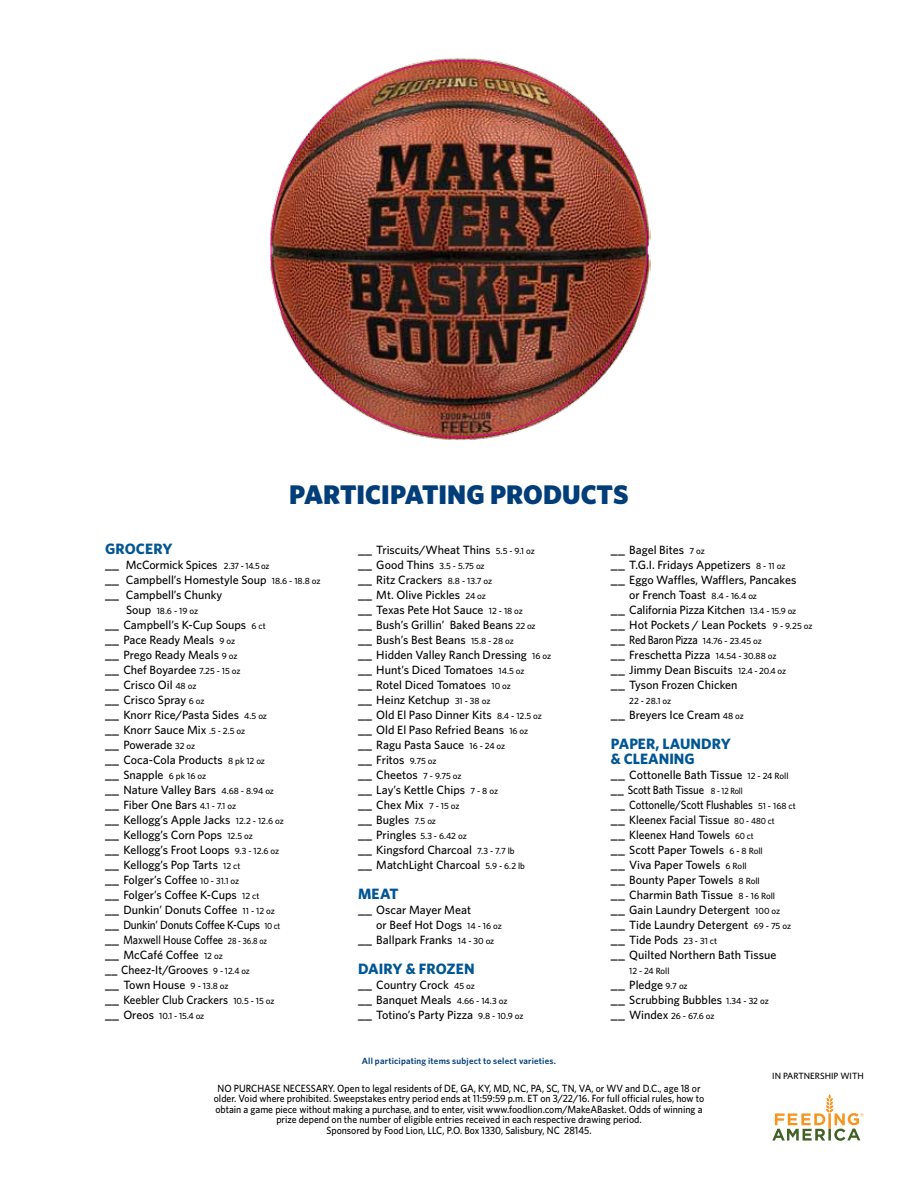
<style>
.page{position:relative;width:918px;height:1188px;background:#fff}
.page>*{position:absolute;margin:0;border:0;box-sizing:border-box;transform-origin:0 0}
.t1{font:900 27px "Whitney";color:#003d79}
.t2{font:700 15px/15px "Whitney";letter-spacing:.005em;color:#005695}
.t3{font:500 12px/15px "Whitney";color:#000}
.t4{font:500 12px "Whitney";letter-spacing:-.025em;color:#000;scale:.9 1}
.t5{font:500 10.5px/10.5px "Whitney";color:#000;text-align:center;scale:.93 1}
.t6{font:500 9px "Whitney";color:#000}
.t7{font:600 9px "Whitney";letter-spacing:.02em;color:#003d79}
.s1{font-size:15px}
.s2{font-size:9px}
.s3{font-size:12px}
</style>
<div class="page">
<img style="left:270px;top:58px;width:381px;height:382px">
<svg style="left:772px;top:1094px;width:91px;height:47px"></svg>
<h1 class="t1" style="left:289px;top:476px;width:341px">PARTICIPATING PRODUCTS</h1>
<p class="t2" style="left:105px;top:541px;width:69px">GROCERY</p>
<p class="t3" style="left:105px;top:557px;width:217px"><span class="s1">__</span> McCormick Spices <span class="s2">2.37 - 14.5 oz<br></span><span class="s1">__</span> Campbell’s Homestyle Soup <span class="s2">18.6 - 18.8 oz </span><span class="s1">__</span> Campbell’s Chunky</p>
<p class="t6" style="left:126px;top:605px;width:73px"><span class="s3">Soup</span> 18.6 - 19 oz</p>
<p class="t3" style="left:105px;top:617px;width:180px"><span class="s1">__</span> Campbell’s K-Cup Soups <span class="s2">6 ct<br></span><span class="s1">__</span> Pace Ready Meals <span class="s2">9 oz<br></span><span class="s1">__</span> Prego Ready Meals <span class="s2">9 oz<br></span><span class="s1">__</span> Chef Boyardee <span class="s2">7.25 - 15 oz<br></span><span class="s1">__</span> Crisco Oil <span class="s2">48 oz<br></span><span class="s1">__</span> Crisco Spray <span class="s2">6 oz<br></span><span class="s1">__</span> Knorr Rice/Pasta Sides <span class="s2">4.5 oz </span><span class="s1">__</span> Knorr Sauce Mix <span class="s2">.5 - 2.5 oz<br></span><span class="s1">__</span> Powerade <span class="s2">32 oz<br></span><span class="s1">__</span> Coca-Cola Products <span class="s2">8 pk 12 oz<br></span><span class="s1">__</span> Snapple <span class="s2">6 pk 16 oz<br></span><span class="s1">__</span> Nature Valley Bars <span class="s2">4.68 - 8.94 oz </span><span class="s1">__</span> Fiber One Bars <span class="s2">4.1 - 7.1 oz<br></span><span class="s1">__</span> Kellogg’s Apple Jacks <span class="s2">12.2 - 12.6 oz </span><span class="s1">__</span> Kellogg’s Corn Pops <span class="s2">12.5 oz<br></span><span class="s1">__</span> Kellogg’s Froot Loops <span class="s2">9.3 - 12.6 oz </span><span class="s1">__</span> Kellogg’s Pop Tarts <span class="s2">12 ct<br></span><span class="s1">__</span> Folger’s Coffee <span class="s2">10 - 31.1 oz<br></span><span class="s1">__</span> Folger’s Coffee K-Cups <span class="s2">12 ct<br></span><span class="s1">__</span> Dunkin’ Donuts Coffee <span class="s2">11 - 12 oz </span><span class="s1">__</span> Dunkin’ Donuts Coffee K-Cups <span class="s2">10 ct </span><span class="s1">__</span> Maxwell House Coffee <span class="s2">28 - 36.8 oz </span><span class="s1">__</span> McCafé Coffee <span class="s2">12 oz<br></span><span class="s1">__</span> Cheez-It/Grooves <span class="s2">9 - 12.4 oz<br></span><span class="s1">__</span> Town House <span class="s2">9 - 13.8 oz<br></span><span class="s1">__</span> Keebler Club Crackers <span class="s2">10.5 - 15 oz</span></p>
<p class="t6" style="left:105px;top:1010px;width:101px"><span class="s1">__</span> <span class="s3">Oreos</span> 10.1 - 15.4 oz</p>
<p class="t3" style="left:358px;top:542px;width:178px"><span class="s1">__</span> Triscuits/Wheat Thins <span class="s2">5.5 - 9.1 oz</span></p>
<p class="t6" style="left:358px;top:560px;width:128px"><span class="s1">__</span> <span class="s3">Good Thins</span> 3.5 - 5.75 oz</p>
<p class="t3" style="left:358px;top:572px;width:195px"><span class="s1">__</span> Ritz Crackers <span class="s2">8.8 - 13.7 oz<br></span><span class="s1">__</span> Mt. Olive Pickles <span class="s2">24 oz<br></span><span class="s1">__</span> Texas Pete Hot Sauce <span class="s2">12 - 18 oz<br></span><span class="s1">__</span> Bush’s Grillin’ Baked Beans <span class="s2">22 oz </span><span class="s1">__</span> Bush’s Best Beans <span class="s2">15.8 - 28 oz<br></span><span class="s1">__</span> Hidden Valley Ranch Dressing <span class="s2">16 oz </span><span class="s1">__</span> Hunt’s Diced Tomatoes <span class="s2">14.5 oz<br></span><span class="s1">__</span> Rotel Diced Tomatoes <span class="s2">10 oz<br></span><span class="s1">__</span> Heinz Ketchup <span class="s2">31 - 38 oz<br></span><span class="s1">__</span> Old El Paso Dinner Kits <span class="s2">8.4 - 12.5 oz </span><span class="s1">__</span> Old El Paso Refried Beans <span class="s2">16 oz<br></span><span class="s1">__</span> Ragu Pasta Sauce <span class="s2">16 - 24 oz<br></span><span class="s1">__</span> Fritos <span class="s2">9.75 oz</span></p>
<p class="t6" style="left:358px;top:770px;width:105px"><span class="s1">__</span> <span class="s3">Cheetos</span> 7 - 9.75 oz</p>
<p class="t3" style="left:358px;top:782px;width:142px"><span class="s1">__</span> Lay’s Kettle Chips <span class="s2">7 - 8 oz </span><span class="s1">__</span> Chex Mix <span class="s2">7 - 15 oz<br></span><span class="s1">__</span> Bugles <span class="s2">7.5 oz</span></p>
<p class="t6" style="left:358px;top:830px;width:110px"><span class="s1">__</span> <span class="s3">Pringles</span> 5.3 - 6.42 oz</p>
<p class="t3" style="left:358px;top:842px;width:168px"><span class="s1">__</span> Kingsford Charcoal <span class="s2">7.3 - 7.7 lb </span><span class="s1">__</span> MatchLight Charcoal <span class="s2">5.9 - 6.2 lb</span></p>
<p class="t2" style="left:358px;top:886px;width:42px">MEAT</p>
<p class="t3" style="left:358px;top:902px;width:115px"><span class="s1">__</span> Oscar Mayer Meat</p>
<p class="t3" style="left:376px;top:917px;width:127px">or Beef Hot Dogs <span class="s2">14 - 16 oz</span></p>
<p class="t3" style="left:358px;top:932px;width:138px"><span class="s1">__</span> Ballpark Franks <span class="s2">14 - 30 oz</span></p>
<p class="t2" style="left:358px;top:961px;width:118px">DAIRY &amp; FROZEN</p>
<p class="t3" style="left:358px;top:977px;width:167px"><span class="s1">__</span> Country Crock <span class="s2">45 oz<br></span><span class="s1">__</span> Banquet Meals <span class="s2">4.66 - 14.3 oz </span><span class="s1">__</span> Totino’s Party Pizza <span class="s2">9.8 - 10.9 oz</span></p>
<p class="t7" style="left:362px;top:1055px;width:196px">All participating items subject to select varieties.</p>
<p class="t3" style="left:611px;top:542px;width:95px"><span class="s1">__</span> Bagel Bites <span class="s2">7 oz</span></p>
<p class="t3" style="left:611px;top:557px;width:176px"><span class="s1">__</span> T.G.I. Fridays Appetizers <span class="s2">8 - 11 oz</span></p>
<p class="t3" style="left:611px;top:572px;width:187px"><span class="s1">__</span> Eggo Waffles, Wafflers, Pancakes</p>
<p class="t3" style="left:629px;top:587px;width:129px">or French Toast <span class="s2">8.4 - 16.4 oz</span></p>
<p class="t3" style="left:611px;top:602px;width:187px"><span class="s1">__</span> California Pizza Kitchen <span class="s2">13.4 - 15.9 oz</span></p>
<p class="t3" style="left:611px;top:617px;width:203px"><span class="s1">__</span> Hot Pockets / Lean Pockets <span class="s2">9 - 9.25 oz</span></p>
<p class="t4" style="left:611px;top:632px;width:169px"><span class="s1">__</span> Red Baron Pizza <span class="s2">14.76 - 23.45 oz</span></p>
<p class="t3" style="left:611px;top:647px;width:167px"><span class="s1">__</span> Freschetta Pizza <span class="s2">14.54 - 30.88 oz</span></p>
<p class="t3" style="left:611px;top:662px;width:177px"><span class="s1">__</span> Jimmy Dean Biscuits <span class="s2">12.4 - 20.4 oz</span></p>
<p class="t3" style="left:611px;top:677px;width:128px"><span class="s1">__</span> Tyson Frozen Chicken</p>
<p class="t6" style="left:629px;top:695px;width:43px">22 - 28.1 oz</p>
<p class="t3" style="left:611px;top:707px;width:135px"><span class="s1">__</span> Breyers Ice Cream <span class="s2">48 oz</span></p>
<p class="t2" style="left:611px;top:736px;width:101px">PAPER, LAUNDRY &amp; CLEANING</p>
<p class="t3" style="left:611px;top:767px;width:186px"><span class="s1">__</span> Cottonelle Bath Tissue <span class="s2">12 - 24 Roll </span><span class="s1">__</span> Scott Bath Tissue <span class="s2">8 - 12 Roll<br></span><span class="s1">__</span> Cottonelle/Scott Flushables <span class="s2">51 - 168 ct </span><span class="s1">__</span> Kleenex Facial Tissue <span class="s2">80 - 480 ct<br></span><span class="s1">__</span> Kleenex Hand Towels <span class="s2">60 ct<br></span><span class="s1">__</span> Scott Paper Towels <span class="s2">6 - 8 Roll<br></span><span class="s1">__</span> Viva Paper Towels <span class="s2">6 Roll<br></span><span class="s1">__</span> Bounty Paper Towels <span class="s2">8 Roll<br></span><span class="s1">__</span> Charmin Bath Tissue <span class="s2">8 - 16 Roll<br></span><span class="s1">__</span> Gain Laundry Detergent <span class="s2">100 oz </span><span class="s1">__</span> Tide Laundry Detergent <span class="s2">69 - 75 oz </span><span class="s1">__</span> Tide Pods <span class="s2">23 - 31 ct<br></span><span class="s1">__</span> Quilted Northern Bath Tissue</p>
<p class="t6" style="left:629px;top:965px;width:42px">12 - 24 Roll</p>
<p class="t3" style="left:611px;top:977px;width:159px"><span class="s1">__</span> Pledge <span class="s2">9.7 oz<br></span><span class="s1">__</span> Scrubbing Bubbles <span class="s2">1.34 - 32 oz</span></p>
<p class="t6" style="left:611px;top:1010px;width:105px"><span class="s1">__</span> <span class="s3">Windex</span> 26 - 67.6 oz</p>
<p class="t6" style="left:772px;top:1070px;width:93px">IN PARTNERSHIP WITH</p>
<p class="t5" style="left:214px;top:1083px;width:529px">NO PURCHASE NECESSARY. Open to legal residents of DE, GA, KY, MD, NC, PA, SC, TN, VA, or WV and D.C., age 18 or older. Void where prohibited. Sweepstakes entry period ends at 11:59:59 p.m. ET on 3/22/16. For full official rules, how to obtain a game piece without making a purchase, and to enter, visit www.foodlion.com/MakeABasket. Odds of winning a prize depend on the number of eligible entries received in each respective drawing period.<br>Sponsored by Food Lion, LLC, P.O. Box 1330, Salisbury, NC 28145.</p>
</div>
